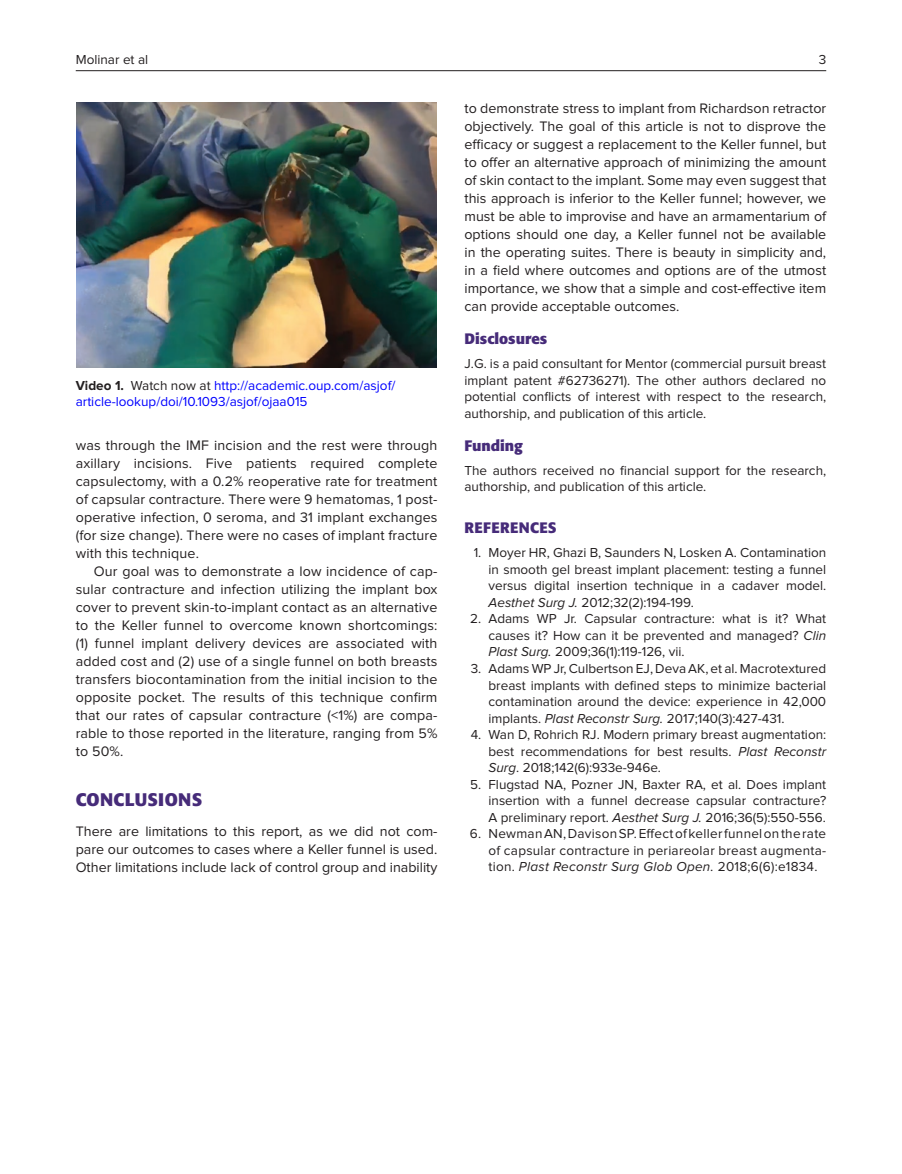
<style>
.page{position:relative;width:902px;height:1174px;background:#fff}
.page>*{position:absolute;margin:0;border:0;box-sizing:border-box;transform-origin:0 0}
.t1{font:700 18px "Formata";letter-spacing:.02em;color:#462b79}
.t2{font:700 15px "Formata";color:#462b79}
.t3{font:700 15px "Formata";letter-spacing:.02em;color:#462b79}
.t4{font:14.25px/18px "Proxima Nova";letter-spacing:.005em;color:#231f20;text-align:justify}
.t5{font:13.5px/16.5px "Proxima Nova";color:#231f20;text-align:justify}
.t6{font:13.5px/15.8px "Proxima Nova";color:#00f}
.s1{font-weight:700;color:#231f20}
.s2{color:#231f20}
.s3{font-style:italic}
</style>
<div class="page">
<hr style="left:76px;top:70px;width:750px;height:1px;background:#231f20">
<img style="left:76px;top:102px;width:360px;height:265px">
<p class="t5" style="left:76px;top:52px;width:74px">Molinar et al</p>
<p class="t5" style="left:818px;top:52px;width:9px">3</p>
<p class="t6" style="left:76px;top:378px;width:321px"><span class="s1">Video 1.</span> <span class="s2">Watch now at</span> http://academic.oup.com/asjof/ article-lookup/doi/10.1093/asjof/ojaa015</p>
<p class="t4" style="left:76px;top:437px;width:363px">was through the IMF incision and the rest were through axillary incisions. Five patients required complete capsulectomy, with a 0.2% reoperative rate for treatment of capsular contracture. There were 9 hematomas, 1 post&shy;operative infection, 0 seroma, and 31 implant exchanges (for size change). There were no cases of implant fracture with this technique.</p>
<p class="t4" style="left:76px;top:563px;width:363px;text-indent:18px">Our goal was to demonstrate a low incidence of cap&shy;sular contracture and infection utilizing the implant box cover to prevent skin-to-implant contact as an alternative to the Keller funnel to overcome known shortcomings: (1) funnel implant delivery devices are associated with added cost and (2) use of a single funnel on both breasts transfers biocontamination from the initial incision to the opposite pocket. The results of this technique confirm that our rates of capsular contracture (&lt;1%) are compa&shy;rable to those reported in the literature, ranging from 5% to 50%.</p>
<p class="t1" style="left:76px;top:788px;width:128px">CONCLUSIONS</p>
<p class="t4" style="left:76px;top:822px;width:363px">There are limitations to this report, as we did not com&shy;pare our outcomes to cases where a Keller funnel is used.<br>Other limitations include lack of control group and inability</p>
<p class="t4" style="left:464px;top:100px;width:363px">to demonstrate stress to implant from Richardson retractor objectively. The goal of this article is not to disprove the efficacy or suggest a replacement to the Keller funnel, but to offer an alternative approach of minimizing the amount of skin contact to the implant. Some may even suggest that this approach is inferior to the Keller funnel; however, we must be able to improvise and have an armamentarium of options should one day, a Keller funnel not be available in the operating suites. There is beauty in simplicity and, in a field where outcomes and options are of the utmost importance, we show that a simple and cost-effective item can provide acceptable outcomes.</p>
<p class="t2" style="left:464px;top:330px;width:84px">Disclosures</p>
<p class="t5" style="left:464px;top:356px;width:363px">J.G. is a paid consultant for Mentor (commercial pursuit breast implant patent #62736271). The other authors declared no potential conflicts of interest with respect to the research, authorship, and publication of this article.</p>
<p class="t2" style="left:464px;top:436px;width:60px">Funding</p>
<p class="t5" style="left:464px;top:463px;width:363px">The authors received no financial support for the research, authorship, and publication of this article.</p>
<p class="t3" style="left:464px;top:519px;width:94px">REFERENCES</p>
<p class="t5" style="left:488px;top:545px;width:339px;text-indent:-15px">1. Moyer HR, Ghazi B, Saunders N, Losken A. Contamination in smooth gel breast implant placement: testing a funnel versus digital insertion technique in a cadaver model.<br><span class="s3">Aesthet Surg J.</span> 2012;32(2):194-199.</p>
<p class="t5" style="left:488px;top:611px;width:339px;text-indent:-18px">2. Adams WP Jr. Capsular contracture: what is it? What causes it? How can it be prevented and managed? <span class="s3">Clin Plast Surg.</span> 2009;36(1):119-126, vii.</p>
<p class="t5" style="left:488px;top:661px;width:339px;text-indent:-18px">3. Adams WP Jr, Culbertson EJ, Deva AK, et al. Macrotextured breast implants with defined steps to minimize bacterial contamination around the device: experience in 42,000 implants. <span class="s3">Plast Reconstr Surg.</span> 2017;140(3):427-431.</p>
<p class="t5" style="left:488px;top:727px;width:339px;text-indent:-18px">4. Wan D, Rohrich RJ. Modern primary breast augmentation: best recommendations for best results. <span class="s3">Plast Reconstr Surg</span>. 2018;142(6):933e-946e.</p>
<p class="t5" style="left:488px;top:776px;width:339px;text-indent:-18px">5. Flugstad NA, Pozner JN, Baxter RA, et al. Does implant insertion with a funnel decrease capsular contracture?<br>A preliminary report. <span class="s3">Aesthet Surg J.</span> 2016;36(5):550-556.</p>
<p class="t5" style="left:488px;top:826px;width:339px;text-indent:-19px">6. Newman AN, Davison SP. Effect of keller funnel on the rate of capsular contracture in periareolar breast augmenta&shy;tion. <span class="s3">Plast Reconstr Surg Glob Open.</span> 2018;6(6):e1834.</p>
</div>
